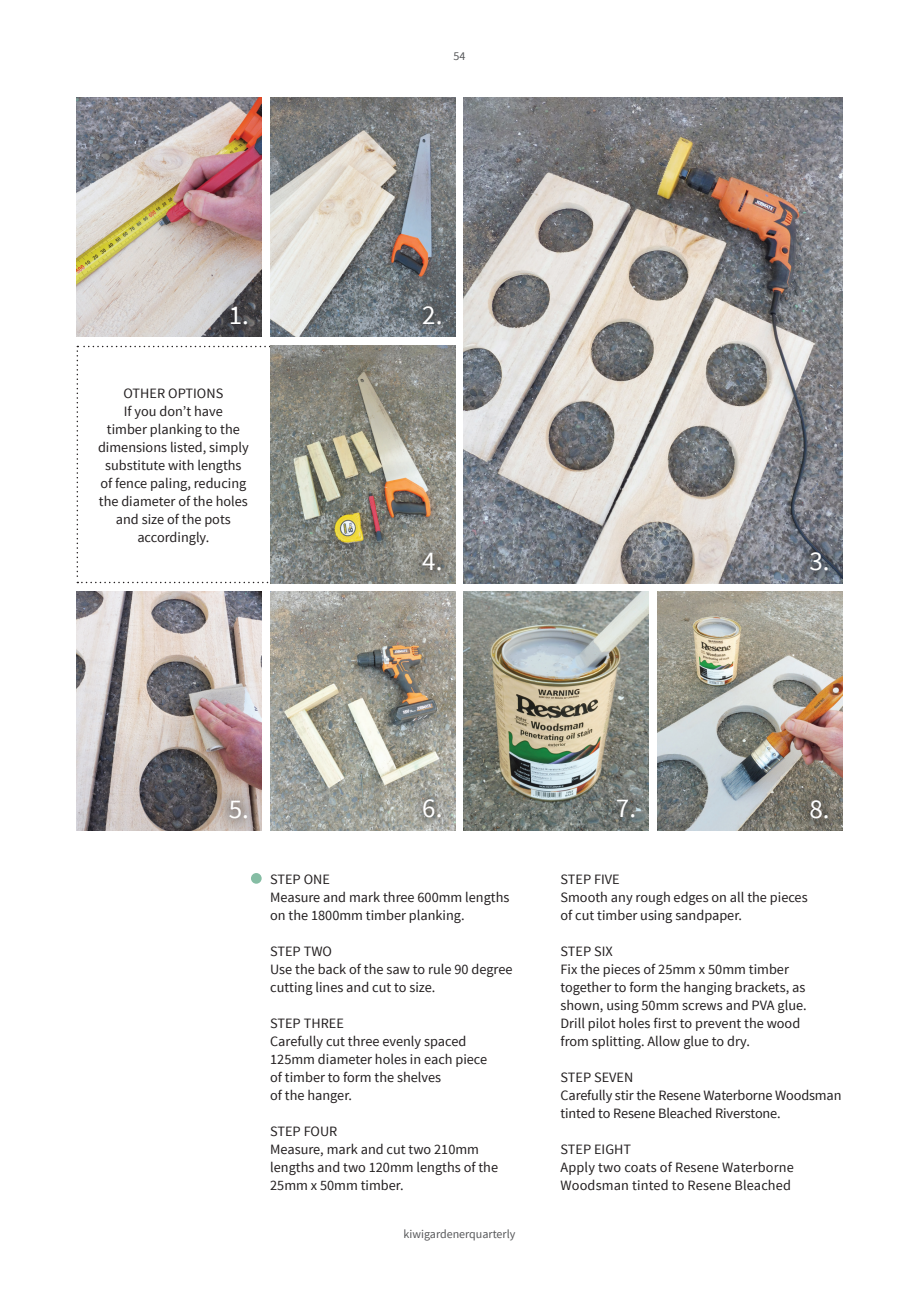
<style>
.page{position:relative;width:919px;height:1289px;background:#fff}
.page>*{position:absolute;margin:0;border:0;box-sizing:border-box;transform-origin:0 0}
.t1{font:27px "Source Sans Pro";color:#fff}
.t2{font:14.25px/18px "Source Sans Pro";color:#231f20}
.t3{font:12px "Source Sans Pro";color:#57585a}
</style>
<div class="page">
<svg style="left:77px;top:346px;width:193px;height:237px"></svg>
<img style="left:77px;top:98px;width:184px;height:238px">
<img style="left:270px;top:98px;width:185px;height:238px">
<img style="left:463px;top:98px;width:379px;height:485px">
<img style="left:270px;top:346px;width:185px;height:237px">
<img style="left:77px;top:592px;width:184px;height:238px">
<img style="left:270px;top:592px;width:185px;height:238px">
<img style="left:463px;top:592px;width:185px;height:238px">
<img style="left:657px;top:592px;width:185px;height:238px">
<div style="left:251px;top:873px;width:10px;height:10px;background:#85bda4;border-radius:50%"></div>
<svg style="left:218px;top:293px;width:42px;height:44px;background:#59585c"></svg>
<svg style="left:410px;top:292px;width:43px;height:45px;background:#686f74"></svg>
<svg style="left:410px;top:540px;width:43px;height:44px;background:#888880"></svg>
<svg style="left:797px;top:539px;width:43px;height:45px;background:#656b76"></svg>
<svg style="left:217px;top:786px;width:43px;height:45px;background:#afa19a"></svg>
<svg style="left:410px;top:786px;width:43px;height:45px;background:#a2a29c"></svg>
<svg style="left:604px;top:786px;width:43px;height:45px;background:#747976"></svg>
<svg style="left:797px;top:786px;width:43px;height:45px;background:#757268"></svg>
<p class="t3" style="left:453px;top:49px;width:13px">54</p>
<h1 class="t1" style="left:229px;top:298px;width:22px">1.</h1>
<h1 class="t1" style="left:422px;top:298px;width:22px">2.</h1>
<p class="t2" style="left:123px;top:384px;width:10px">Oth</p>
<p class="t2" style="left:149px;top:384px;width:74px">er options</p>
<p class="t2" style="left:124px;top:402px;width:101px">If you don’t have</p>
<p class="t2" style="left:107px;top:420px;width:134px">timber planking to the</p>
<p class="t2" style="left:98px;top:438px;width:152px">dimensions listed, simply</p>
<p class="t2" style="left:105px;top:456px;width:138px">substitute with lengths</p>
<p class="t2" style="left:100px;top:474px;width:147px">of fence paling, reducing</p>
<p class="t2" style="left:99px;top:492px;width:150px">the diameter of the holes</p>
<p class="t2" style="left:116px;top:510px;width:116px">and size of the pots</p>
<p class="t2" style="left:137px;top:528px;width:73px">accordingly.</p>
<h1 class="t1" style="left:422px;top:544px;width:22px">4.</h1>
<h1 class="t1" style="left:809px;top:544px;width:22px">3.</h1>
<h1 class="t1" style="left:229px;top:792px;width:22px">5.</h1>
<h1 class="t1" style="left:422px;top:791px;width:22px">6.</h1>
<h1 class="t1" style="left:616px;top:791px;width:22px">7.</h1>
<h1 class="t1" style="left:809px;top:792px;width:22px">8.</h1>
<p class="t2" style="left:270px;top:870px;width:241px">Step One<br>Measure and mark three 600mm lengths on the 1800mm timber planking.</p>
<p class="t2" style="left:270px;top:942px;width:244px">St ep Two<br>Use the back of the saw to rule 90 degree cutting lines and cut to size.</p>
<p class="t2" style="left:270px;top:1014px;width:218px">Step Three<br>Carefully cut three evenly spaced<br>125mm diameter holes in each piece of timber to form the shelves<br>of the hanger.</p>
<p class="t2" style="left:270px;top:1122px;width:229px">Step Four<br>Measure, mark and cut two 210mm lengths and two 120mm lengths of the<br>25mm x 50mm timber.</p>
<p class="t3" style="left:403px;top:1226px;width:113px">kiwigardenerquarterly</p>
<p class="t2" style="left:560px;top:870px;width:248px">Step Five<br>Smooth any rough edges on all the pieces of cut timber using sandpaper.</p>
<p class="t2" style="left:560px;top:942px;width:248px">Step Six<br>Fix the pieces of 25mm x 50mm timber together to form the hanging brackets, as shown, using 50mm screws and PVA glue.<br>Drill pilot holes first to prevent the wood from splitting. Allow glue to dry.</p>
<p class="t2" style="left:560px;top:1068px;width:282px">Step Seven<br>Carefully stir the Resene Waterborne Woodsman tinted to Resene Bleached Riverstone.</p>
<p class="t2" style="left:560px;top:1140px;width:235px">Step Eight<br>Apply two coats of Resene Waterborne<br>Woodsman tinted to Resene Bleached</p>
</div>
